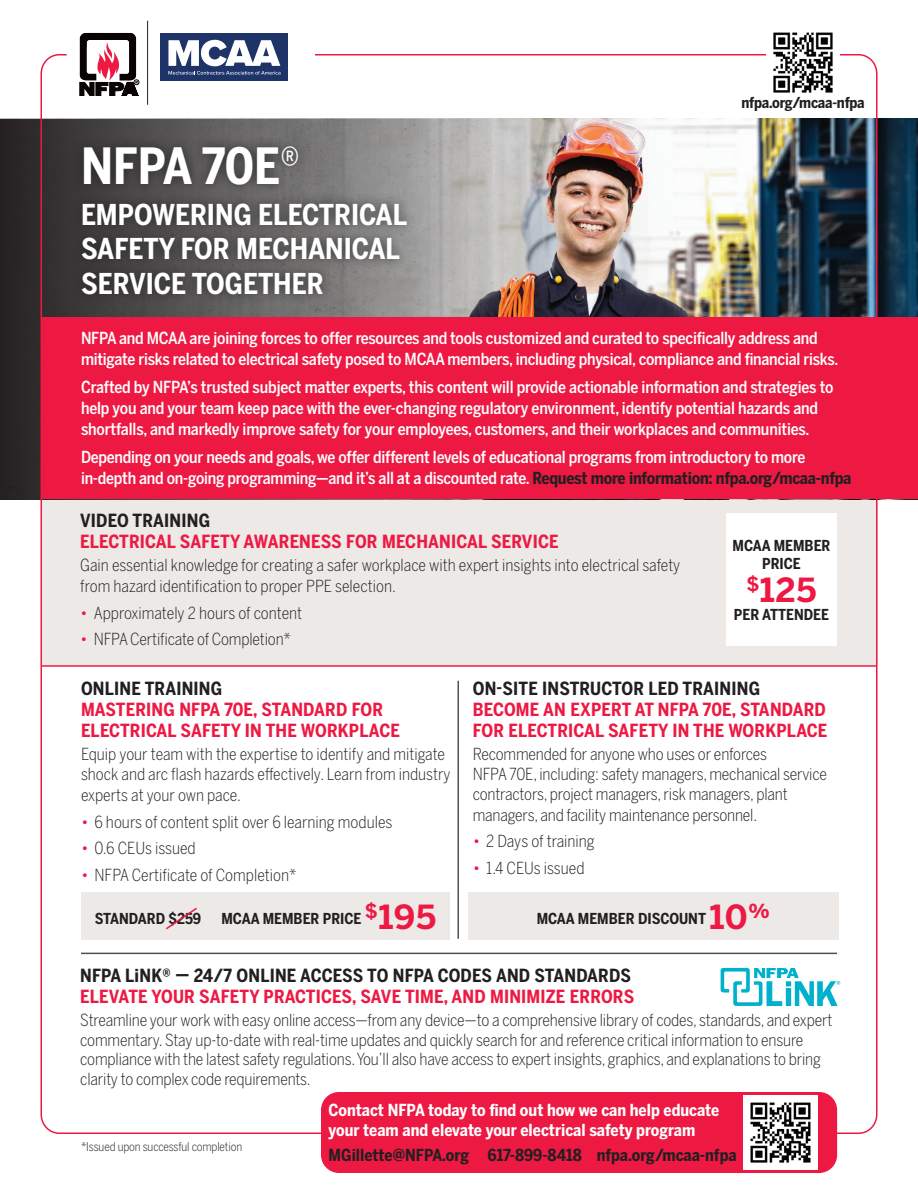
<style>
.page{position:relative;width:918px;height:1188px;background:#fff}
.page>*{position:absolute;margin:0;border:0;box-sizing:border-box;transform-origin:0 0}
.t1{font:700 49.5px "Benton Sans Condensed";color:#fff}
.t2{font:700 33px "Benton Sans";color:#ed1943}
.t3{font:700 28.5px/34.5px "Benton Sans Condensed";color:#fff}
.t4{font:700 18px/21px "Benton Sans Condensed";letter-spacing:.01em;color:#ed1943}
.t5{font:700 18px "Benton Sans Condensed";letter-spacing:.01em;color:#231f20}
.t6{font:300 16.5px/20.2px "Benton Sans Condensed";letter-spacing:-.01em;color:#231f20}
.t7{font:500 16.5px/21px "Benton Sans Condensed";letter-spacing:-.015em;color:#fff}
.t8{font:700 16.5px/19.8px "Benton Sans Condensed";color:#fff}
.t9{font:700 16.5px "Benton Sans Condensed";color:#231f20}
.t10{font:700 15px/18px "Benton Sans Condensed";color:#231f20;text-align:center}
.t11{font:300 12px "Benton Sans Condensed";letter-spacing:-.01em;color:#231f20}
.s1{font-weight:400;font-size:42px}
.s2{font-weight:700;color:#231f20}
.s3{color:#ed1943}
.s4{font-family:"Benton Sans";font-size:33px;color:#ed1943}
</style>
<div class="page">
<div style="left:42px;top:499px;width:836px;height:166px;background:#ece9e7"></div>
<div style="left:726px;top:513px;width:111px;height:133px;background:#fff"></div>
<svg style="left:80px;top:33px;width:59px;height:63px"></svg>
<hr style="left:147px;top:21px;width:1px;height:84px;background:#231f20">
<img style="left:504px;top:119px;width:414px;height:198px">
<svg style="left:0;top:119px;width:504px;height:380px;background:#6a6464"></svg>
<div style="left:42px;top:317px;width:876px;height:182px;background:#ed1943"></div>
<div style="left:160px;top:33px;width:128px;height:48px;background:#1e3469"></div>
<svg style="left:168px;top:40px;width:112px;height:35px"></svg>
<hr style="left:42px;top:665px;width:834px;height:2px;background:#ed1943">
<svg style="left:721px;top:968px;width:119px;height:38px"></svg>
<hr style="left:458px;top:681px;width:1px;height:258px;background:#4c5159">
<div style="left:71px;top:135px;width:347px;height:170px;background:#231f20;opacity:.83"></div>
<div style="left:81px;top:892px;width:369px;height:47px;background:#ece9e7"></div>
<div style="left:468px;top:892px;width:370px;height:47px;background:#ece9e7"></div>
<hr style="left:81px;top:953px;width:756px;height:1px;background:#4c5159">
<div style="left:321px;top:1092px;width:516px;height:81px;background:#ed1943;border-radius:18px"></div>
<img style="left:744px;top:1096px;width:73px;height:73px">
<svg style="left:166px;top:907px;width:31px;height:23px"></svg>
<img style="left:773px;top:32px;width:60px;height:61px">
<h1 class="t1" style="left:81px;top:135px;width:220px">NFPA 70E<span class="s1">®</span></h1>
<h3 class="t3" style="left:81px;top:197px;width:328px">EMPOWERING ELECTRICAL<br>SAFETY FOR MECHANICAL<br>SERVICE TOGETHER</h3>
<p class="t10" style="left:742px;top:94px;width:125px">nfpa.org/mcaa-nfpa</p>
<p class="t7" style="left:81px;top:327px;width:759px">NFPA and MCAA are joining forces to offer resources and tools customized and curated to specifically address and mitigate risks related to electrical safety posed to MCAA members, including physical, compliance and financial risks.</p>
<p class="t7" style="left:81px;top:376px;width:754px">Crafted by NFPA’s trusted subject matter experts, this content will provide actionable information and strategies to help you and your team keep pace with the ever-changing regulatory environment, identify potential hazards and shortfalls, and markedly improve safety for your employees, customers, and their workplaces and communities.</p>
<p class="t7" style="left:81px;top:446px;width:772px">Depending on your needs and goals, we offer different levels of educational programs from introductory to more in-depth and on-going programming—and it’s all at a discounted rate. <span class="s2">Request more information: nfpa.org/mcaa-nfpa</span></p>
<p class="t5" style="left:80px;top:509px;width:131px">VIDEO TRAINING</p>
<p class="t4" style="left:80px;top:531px;width:480px">ELECTRICAL SAFETY AWARENESS FOR MECHANICAL SERVICE</p>
<p class="t6" style="left:80px;top:554px;width:602px;line-height:21px">Gain essential knowledge for creating a safer workplace with expert insights into electrical safety from hazard identification to proper PPE selection.</p>
<p class="t6" style="left:80px;top:602px;width:224px"><span class="s3">•</span> Approximately 2 hours of content</p>
<p class="t6" style="left:80px;top:629px;width:212px"><span class="s3">•</span> NFPA Certificate of Completion*</p>
<p class="t10" style="left:733px;top:536px;width:99px">MCAA MEMBER<br>PRICE</p>
<h2 class="t2" style="left:746px;top:569px;width:72px"><sup>$</sup>125</h2>
<p class="t10" style="left:734px;top:605px;width:97px">PER ATTENDEE</p>
<p class="t5" style="left:473px;top:678px;width:289px">ON-SITE INSTRUCTOR LED TRAINING</p>
<p class="t4" style="left:473px;top:700px;width:356px">BECOME AN EXPERT AT NFPA 70E, STANDARD<br>FOR ELECTRICAL SAFETY IN THE WORKPLACE</p>
<p class="t6" style="left:473px;top:744px;width:356px">Recommended for anyone who uses or enforces<br>NFPA 70E, including: safety managers, mechanical service contractors, project managers, risk managers, plant managers, and facility maintenance personnel.</p>
<p class="t6" style="left:473px;top:831px;width:124px"><span class="s3">•</span> 2 Days of training</p>
<p class="t6" style="left:473px;top:858px;width:113px"><span class="s3">•</span> 1.4 CEUs issued</p>
<p class="t10" style="left:537px;top:910px;width:235px">MCAA MEMBER DISCOUNT <span class="s4">10</span><sup>%</sup></p>
<p class="t5" style="left:80px;top:964px;width:552px">NFPA LiNK® — 24/7 ONLINE ACCESS TO NFPA CODES AND STANDARDS</p>
<p class="t4" style="left:80px;top:986px;width:556px">ELEVATE YOUR SAFETY PRACTICES, SAVE TIME, AND MINIMIZE ERRORS</p>
<p class="t6" style="left:80px;top:1010px;width:754px;line-height:19.8px">Streamline your work with easy online access—from any device—to a comprehensive library of codes, standards, and expert commentary. Stay up-to-date with real-time updates and quickly search for and reference critical information to ensure compliance with the latest safety regulations. You’ll also have access to expert insights, graphics, and explanations to bring clarity to complex code requirements.</p>
<p class="t8" style="left:329px;top:1101px;width:392px">Contact NFPA today to find out how we can help educate your team and elevate your electrical safety program</p>
<p class="t9" style="left:329px;top:1145px;width:410px">MGillette@NFPA.org 617-899-8418 nfpa.org/mcaa-nfpa</p>
<p class="t5" style="left:81px;top:678px;width:143px">ONLINE TRAINING</p>
<p class="t4" style="left:81px;top:700px;width:320px">MASTERING NFPA 70E, STANDARD FOR<br>ELECTRICAL SAFETY IN THE WORKPLACE</p>
<p class="t6" style="left:81px;top:744px;width:371px">Equip your team with the expertise to identify and mitigate shock and arc flash hazards effectively. Learn from industry experts at your own pace.</p>
<p class="t6" style="left:81px;top:811px;width:313px"><span class="s3">•</span> 6 hours of content split over 6 learning modules</p>
<p class="t6" style="left:81px;top:838px;width:116px"><span class="s3">•</span> 0.6 CEUs issued</p>
<p class="t6" style="left:81px;top:864px;width:217px"><span class="s3">•</span> NFPA Certificate of Completion*</p>
<p class="t10" style="left:95px;top:910px;width:108px">STANDARD $259</p>
<p class="t10" style="left:221px;top:910px;width:216px">MCAA MEMBER PRICE <sup>$</sup><span class="s4">195</span></p>
<p class="t11" style="left:81px;top:1140px;width:163px">*Issued upon successful completion</p>
</div>
